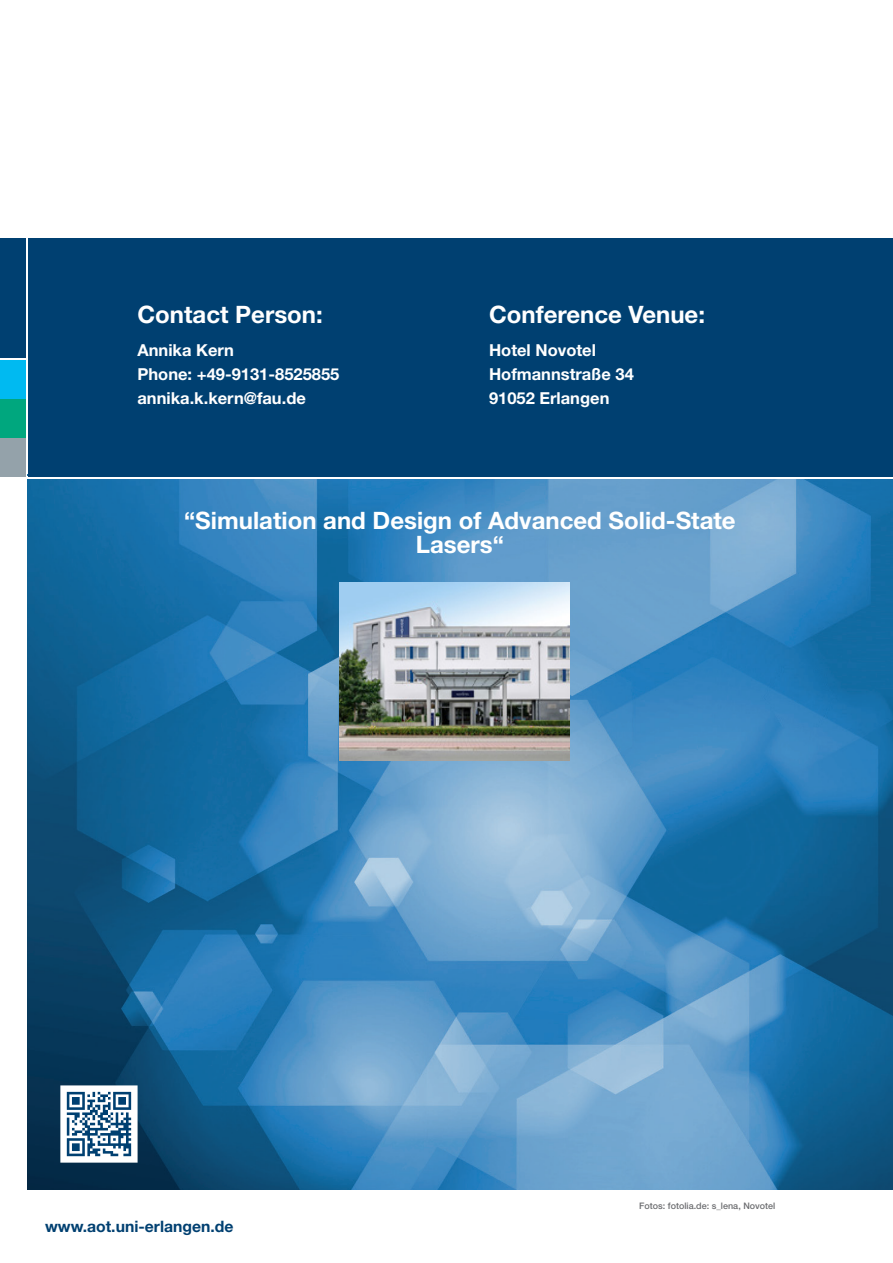
<style>
.page{position:relative;width:893px;height:1263px;background:#fff}
.page>*{position:absolute;margin:0;border:0;box-sizing:border-box;transform-origin:0 0}
.Rückseite_Head_Textr{font:700 24px/24px "Helvetica Neue LT Std";color:#fff;text-align:center}
.Rückseite_Subline_Te{font:700 16.5px "Helvetica Neue LT Std";color:#fff}
.t1{font:700 15.75px "Helvetica Neue LT Std";color:#004071}
.Bildunterschrift_Rüc{font:500 9px "Helvetica Neue LT Std";color:#6c6d70}
</style>
<div class="page">
<img style="left:28px;top:479px;width:865px;height:710px">
<div style="left:0;top:238px;width:26px;height:119px;background:#004071"></div>
<div style="left:0;top:360px;width:26px;height:39px;background:#00baf1"></div>
<div style="left:0;top:399px;width:26px;height:39px;background:#00a77e"></div>
<div style="left:0;top:438px;width:26px;height:39px;background:#94a2aa"></div>
<div style="left:28px;top:238px;width:865px;height:239px;background:#004071"></div>
<img style="left:340px;top:583px;width:230px;height:177px">
<div style="left:60px;top:1085px;width:78px;height:77px;border:6px solid #fff"></div>
<svg style="left:67px;top:1092px;width:64px;height:64px"></svg>
<p class="Rückseite_Head_Textr" style="left:137px;top:302px;width:187px">Contact Person:</p>
<p class="Rückseite_Subline_Te" style="left:137px;top:340px;width:98px">Annika Kern</p>
<p class="Rückseite_Subline_Te" style="left:137px;top:364px;width:203px">Phone: +49-9131-8525855</p>
<p class="Rückseite_Subline_Te" style="left:137px;top:388px;width:170px">annika.k.kern@fau.de</p>
<p class="Rückseite_Head_Textr" style="left:489px;top:302px;width:218px">Conference Venue:</p>
<p class="Rückseite_Subline_Te" style="left:489px;top:340px;width:108px">Hotel Novotel</p>
<p class="Rückseite_Subline_Te" style="left:489px;top:364px;width:146px">Hofmannstraße 34</p>
<p class="Rückseite_Subline_Te" style="left:489px;top:388px;width:122px">91052 Erlangen</p>
<p class="Rückseite_Head_Textr" style="left:184px;top:508px;width:553px">“Simulation and Design of Advanced Solid-State<br>Lasers“</p>
<p class="t1" style="left:45px;top:1217px;width:190px">www.aot.uni-erlangen.de</p>
<p class="Bildunterschrift_Rüc" style="left:639px;top:1200px;width:138px">Fotos: fotolia.de: s_lena, Novotel</p>
</div>
